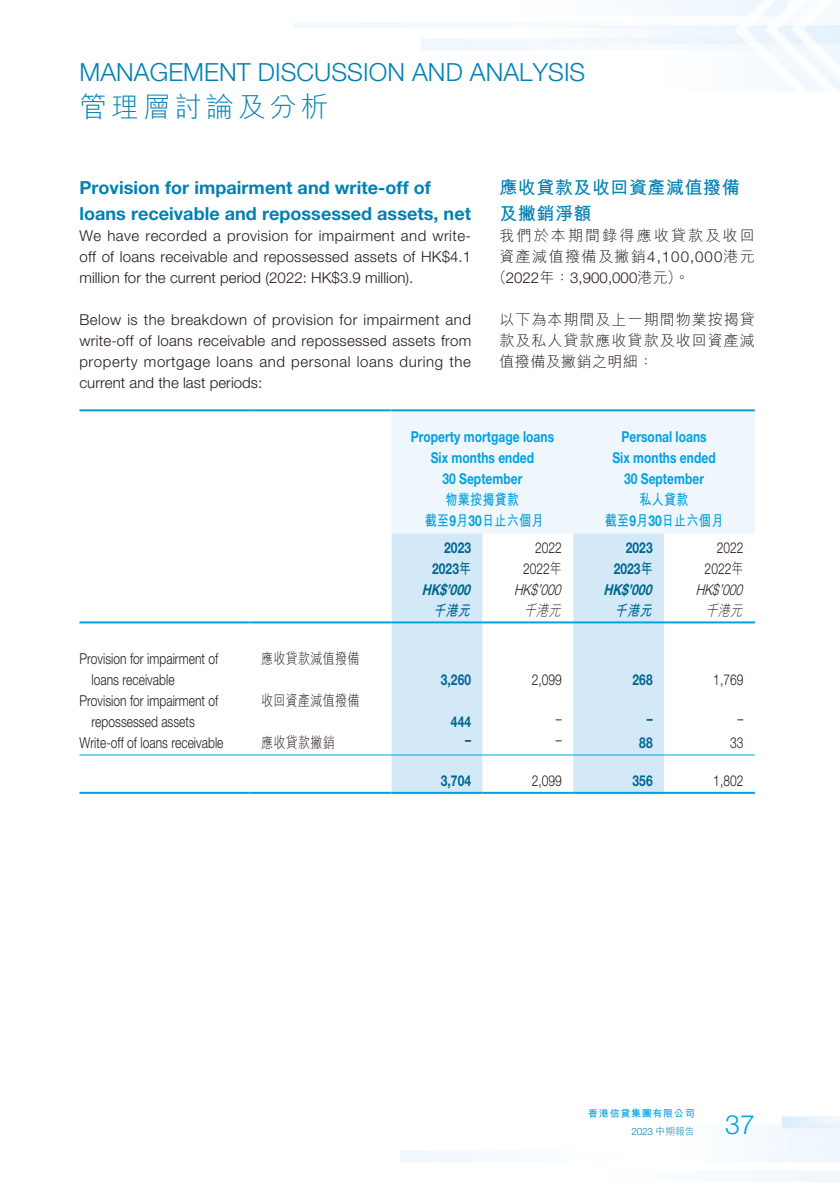
<style>
.page{position:relative;width:840px;height:1191px;background:#fff}
.page>*{position:absolute;margin:0;border:0;box-sizing:border-box;transform-origin:0 0}
.t1{font:300 28px "M Hei HK";letter-spacing:.13em;color:#0081b3}
.t2{font:300 26.6px "Helvetica Neue LT Std";color:#00a1e0}
.t3{font:300 25px "Helvetica Neue LT Std";letter-spacing:.005em;color:#0081b3}
.t4{font:700 18px/26px "Helvetica Neue LT Std";color:#0081b3}
.t5{font:700 18px/26px "M Hei HK";letter-spacing:.03em;color:#0081b3}
.t6{font:300 15px/21px "Helvetica Neue LT Std";letter-spacing:.005em;color:#231916;text-align:justify}
.t7{font:300 15px/21px "Helvetica Neue LT Std";letter-spacing:.005em;color:#231916;scale:.8 1}
.t8{font:700 15px/21px "Helvetica Neue LT Std";letter-spacing:.005em;color:#00a1e0;text-align:center;scale:.8 1}
.t9{font:300 15px/21px "M Hei HK";letter-spacing:.065em;color:#231916;text-align:justify}
.t10{font:700 15px "Helvetica Neue LT Std";letter-spacing:.005em;color:#006790;scale:.8 1}
.t11{font:300 15px/21px "M Hei HK";letter-spacing:.145em;color:#231916}
.t12{font:700 15px/21px "M Hei HK";letter-spacing:.03em;color:#00a1e0;text-align:center;scale:.8 1}
.t13{font:300 15px "M Hei HK";letter-spacing:.03em;color:#231916;scale:.8 1}
.t14{font:italic 700 15px "Helvetica Neue LT Std";color:#006790;scale:.8 1}
.t15{font:italic 300 15px "Helvetica Neue LT Std";color:#231916;scale:.8 1}
.t16{font:italic 700 15px "M Hei HK";color:#006790;scale:.8 1}
.t17{font:italic 300 15px "M Hei HK";color:#231916;scale:.8 1}
.t18{font:300 15px "M Hei HK";letter-spacing:.065em;color:#231916;scale:.8 1}
.t19{font:700 10px "M Hei HK";letter-spacing:.07em;color:#00a1e0}
.t20{font:300 10px "Helvetica Neue LT Std";color:#0081b3}
.s1{font-family:"Helvetica Neue LT Std"}
.s2{font-family:"M Hei HK"}
</style>
<div class="page">
<img style="left:79px;top:0;width:760px;height:1182px">
<svg style="left:79px;top:411px;width:312px;height:210px"></svg>
<div style="left:391px;top:411px;width:363px;height:122px;background:#eff7fd"></div>
<svg style="left:391px;top:533px;width:272px;height:88px"></svg>
<svg style="left:391px;top:623px;width:272px;height:169px;fill:#d4e9f8"></svg>
<hr style="left:79px;top:409px;width:170px;height:2px;background:#00a1e0">
<hr style="left:249px;top:409px;width:142px;height:2px;background:#00a1e0">
<hr style="left:391px;top:409px;width:363px;height:2px;background:#00a1e0">
<hr style="left:79px;top:621px;width:170px;height:2px;background:#00a1e0">
<hr style="left:249px;top:621px;width:142px;height:2px;background:#00a1e0">
<hr style="left:391px;top:621px;width:91px;height:2px;background:#00a1e0">
<hr style="left:482px;top:621px;width:91px;height:2px;background:#00a1e0">
<hr style="left:573px;top:621px;width:90px;height:2px;background:#00a1e0">
<hr style="left:663px;top:621px;width:91px;height:2px;background:#00a1e0">
<hr style="left:79px;top:754px;width:170px;height:1px;background:#00a1e0">
<hr style="left:249px;top:754px;width:142px;height:1px;background:#00a1e0">
<hr style="left:391px;top:754px;width:91px;height:1px;background:#00a1e0">
<hr style="left:482px;top:754px;width:91px;height:1px;background:#00a1e0">
<hr style="left:573px;top:754px;width:90px;height:1px;background:#00a1e0">
<hr style="left:663px;top:754px;width:91px;height:1px;background:#00a1e0">
<hr style="left:79px;top:792px;width:170px;height:2px;background:#00a1e0">
<hr style="left:249px;top:792px;width:142px;height:2px;background:#00a1e0">
<hr style="left:391px;top:792px;width:91px;height:2px;background:#00a1e0">
<hr style="left:482px;top:792px;width:91px;height:2px;background:#00a1e0">
<hr style="left:573px;top:792px;width:90px;height:2px;background:#00a1e0">
<hr style="left:663px;top:792px;width:91px;height:2px;background:#00a1e0">
<h3 class="t3" style="left:79px;top:57px;width:507px">MANAGEMENT DISCUSSION AND ANALYSIS</h3>
<h1 class="t1" style="left:79px;top:93px;width:251px">管理層討論及分析</h1>
<p class="t5" style="left:499px;top:173px;width:242px">應收貸款及收回資產減值撥備及撇銷淨額</p>
<p class="t11" style="left:499px;top:225px;width:257px">我們於本期間錄得應收貸款及收回資產減值撥備及撇銷<span class="s1">4,100,000</span>港元</p>
<p class="t6" style="left:491px;top:267px;width:199px"><span class="s2">（</span>2022<span class="s2">年：</span>3,900,000<span class="s2">港元）。</span></p>
<p class="t9" style="left:499px;top:309px;width:257px">以下為本期間及上一期間物業按揭貸款及私人貸款應收貸款及收回資產減值撥備及撇銷之明細：</p>
<p class="t4" style="left:79px;top:174px;width:393px">Provision for impairment and write-off of loans receivable and repossessed assets, net</p>
<p class="t6" style="left:79px;top:225px;width:393px">We have recorded a provision for impairment and write&shy;off of loans receivable and repossessed assets of HK$4.1 million for the current period (2022: HK$3.9 million).</p>
<p class="t6" style="left:79px;top:309px;width:393px">Below is the breakdown of provision for impairment and write-off of loans receivable and repossessed assets from property mortgage loans and personal loans during the current and the last periods:</p>
<p class="t8" style="left:410px;top:425px;width:181px">Property mortgage loans<br>Six months ended<br>30 September</p>
<p class="t8" style="left:612px;top:425px;width:130px">Personal loans<br>Six months ended<br>30 September</p>
<p class="t12" style="left:424px;top:487px;width:150px">物業按揭貸款<br>截至<span class="s1">9</span>月<span class="s1">30</span>日止六個月</p>
<p class="t12" style="left:604px;top:487px;width:150px">私人貸款<br>截至<span class="s1">9</span>月<span class="s1">30</span>日止六個月</p>
<p class="t10" style="left:444px;top:538px;width:35px">2023</p>
<p class="t7" style="left:534px;top:536px;width:35px">2022</p>
<p class="t10" style="left:625px;top:538px;width:35px">2023</p>
<p class="t7" style="left:716px;top:536px;width:35px">2022</p>
<p class="t10" style="left:432px;top:559px;width:50px">2023<span class="s2">年</span></p>
<p class="t7" style="left:522px;top:557px;width:50px">2022<span class="s2">年</span></p>
<p class="t10" style="left:613px;top:559px;width:50px">2023<span class="s2">年</span></p>
<p class="t7" style="left:704px;top:557px;width:50px">2022<span class="s2">年</span></p>
<p class="t14" style="left:421px;top:580px;width:66px">HK$’000</p>
<p class="t15" style="left:513px;top:580px;width:65px">HK$’000</p>
<p class="t14" style="left:603px;top:580px;width:66px">HK$’000</p>
<p class="t15" style="left:695px;top:580px;width:65px">HK$’000</p>
<p class="t16" style="left:433px;top:599px;width:53px">千港元</p>
<p class="t17" style="left:523px;top:602px;width:52px">千港元</p>
<p class="t16" style="left:614px;top:599px;width:53px">千港元</p>
<p class="t17" style="left:705px;top:602px;width:52px">千港元</p>
<p class="t7" style="left:91px;top:647px;width:160px;text-indent:-12px">Provision for impairment of loans receivable</p>
<p class="t13" style="left:261px;top:650px;width:124px">應收貸款減值撥備</p>
<p class="t10" style="left:440px;top:670px;width:39px">3,260</p>
<p class="t7" style="left:531px;top:668px;width:39px">2,099</p>
<p class="t10" style="left:632px;top:670px;width:27px">268</p>
<p class="t7" style="left:713px;top:668px;width:39px">1,769</p>
<p class="t7" style="left:91px;top:689px;width:160px;text-indent:-12px">Provision for impairment of repossessed assets</p>
<p class="t13" style="left:261px;top:692px;width:124px">收回資產減值撥備</p>
<p class="t10" style="left:450px;top:712px;width:27px">444</p>
<p class="t7" style="left:555px;top:708px;width:9px">–</p>
<p class="t10" style="left:646px;top:709px;width:9px">–</p>
<p class="t7" style="left:737px;top:708px;width:9px">–</p>
<p class="t7" style="left:79px;top:731px;width:181px">Write-off of loans receivable</p>
<p class="t18" style="left:261px;top:734px;width:94px">應收貸款撇銷</p>
<p class="t10" style="left:465px;top:730px;width:9px">–</p>
<p class="t7" style="left:555px;top:729px;width:9px">–</p>
<p class="t10" style="left:639px;top:733px;width:18px">88</p>
<p class="t7" style="left:729px;top:731px;width:18px">33</p>
<p class="t10" style="left:440px;top:771px;width:39px">3,704</p>
<p class="t7" style="left:531px;top:770px;width:39px">2,099</p>
<p class="t10" style="left:632px;top:771px;width:27px">356</p>
<p class="t7" style="left:713px;top:770px;width:39px">1,802</p>
<p class="t19" style="left:588px;top:1106px;width:108px">香港信貸集團有限公司</p>
<p class="t20" style="left:631px;top:1125px;width:65px">2023 <span class="s2">中期報告</span></p>
<h2 class="t2" style="left:724px;top:1108px;width:31px">37</h2>
</div>
